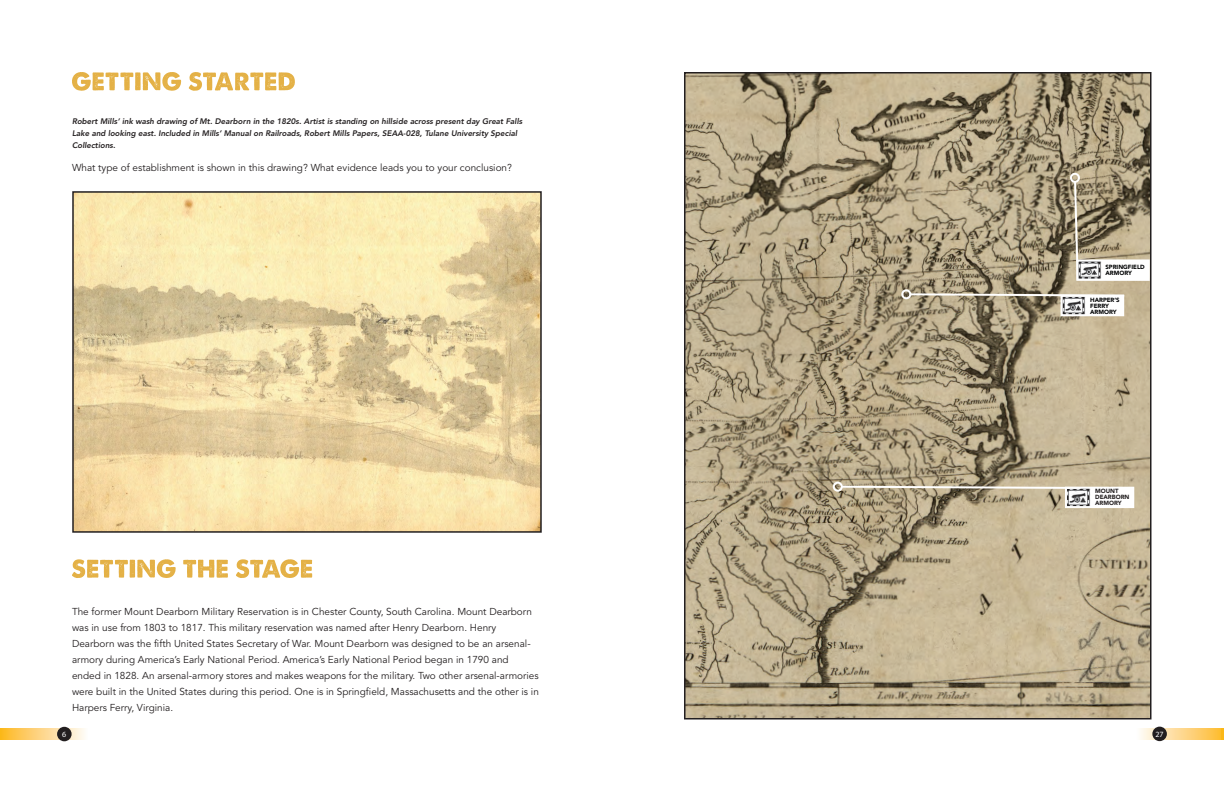
<style>
.page{position:relative;width:1224px;height:792px;background:#fff}
.page>*{position:absolute;margin:0;border:0;box-sizing:border-box;transform-origin:0 0}
.t1{font:10px/16px "Avenir LT Std";color:#231f20}
.t2{font:italic 800 8px/12px "Avenir LT Std";color:#231f20}
.t3{font:8px "Myriad Pro";color:#fff}
.t4{font:900 6px/6px "Avenir LT Std";color:#010203}
.t5{font:900 6px/6px "Avenir LT Std";color:#231f20}
</style>
<div class="page">
<svg style="left:0;top:729px;width:85px;height:10px"></svg>
<div style="left:57px;top:727px;width:15px;height:14px;background:#231f20;border-radius:50%"></div>
<svg style="left:1140px;top:729px;width:81px;height:10px"></svg>
<div style="left:1152px;top:727px;width:15px;height:14px;background:#231f20;border-radius:50%"></div>
<img style="left:687px;top:75px;width:462px;height:642px">
<div style="left:684px;top:72px;width:468px;height:648px;border:2px solid #231f20"></div>
<svg style="left:1073px;top:180px;width:7px;height:102px"></svg>
<div style="left:1070px;top:173px;width:10px;height:10px;border:2px solid #fff;border-radius:50%"></div>
<div style="left:1066px;top:488px;width:67px;height:19px;background:#fff"></div>
<img style="left:1068px;top:490px;width:22px;height:15px">
<div style="left:1065px;top:487px;width:69px;height:21px;border:2px solid #fff"></div>
<div style="left:1061px;top:296px;width:62px;height:19px;background:#fff"></div>
<img style="left:1063px;top:298px;width:23px;height:15px">
<div style="left:1060px;top:295px;width:64px;height:21px;border:2px solid #fff"></div>
<div style="left:1077px;top:260px;width:72px;height:20px;background:#fff"></div>
<img style="left:1079px;top:262px;width:23px;height:16px">
<div style="left:1076px;top:259px;width:74px;height:22px;border:2px solid #fff"></div>
<svg style="left:910px;top:292px;width:216px;height:6px"></svg>
<div style="left:901px;top:289px;width:10px;height:10px;border:2px solid #fff;border-radius:50%"></div>
<svg style="left:842px;top:485px;width:241px;height:5px"></svg>
<div style="left:833px;top:482px;width:10px;height:10px;border:2px solid #fff;border-radius:50%"></div>
<svg style="left:1221px;top:729px;width:3px;height:10px"></svg>
<svg style="left:72px;top:72px;width:223px;height:19px"></svg>
<svg style="left:72px;top:559px;width:240px;height:19px"></svg>
<img style="left:75px;top:194px;width:464px;height:336px">
<div style="left:72px;top:191px;width:470px;height:342px;border:2px solid #231f20"></div>
<p class="t2" style="left:72px;top:115px;width:452px">Robert Mills’ ink wash drawing of Mt. Dearborn in the 1820s. Artist is standing on hillside across present day Great Falls<br>Lake and looking east. Included in Mills’ Manual on Railroads, Robert Mills Papers, SEAA-028, Tulane University Special<br>Collections.</p>
<p class="t1" style="left:72px;top:160px;width:442px">What type of establishment is shown in this drawing? What evidence leads you to your conclusion?</p>
<p class="t1" style="left:72px;top:604px;width:468px">The former Mount Dearborn Military Reservation is in Chester County, South Carolina. Mount Dearborn was in use from 1803 to 1817. This military reservation was named after Henry Dearborn. Henry Dearborn was the fifth United States Secretary of War. Mount Dearborn was designed to be an arsenal&shy;armory during America’s Early National Period. America’s Early National Period began in 1790 and ended in 1828. An arsenal-armory stores and makes weapons for the military. Two other arsenal-armories were built in the United States during this period. One is in Springfield, Massachusetts and the other is in Harpers Ferry, Virginia.</p>
<p class="t4" style="left:1105px;top:264px;width:41px">SPRINGFIELD<br>ARMORY</p>
<p class="t4" style="left:1090px;top:297px;width:31px">HARPER’S<br>FERRY<br>ARMORY</p>
<p class="t5" style="left:1095px;top:488px;width:36px">MOUNT<br>DEARBORN<br>ARMORY</p>
<p class="t3" style="left:62px;top:729px;width:6px">6</p>
<p class="t3" style="left:1155px;top:729px;width:10px">27</p>
</div>
